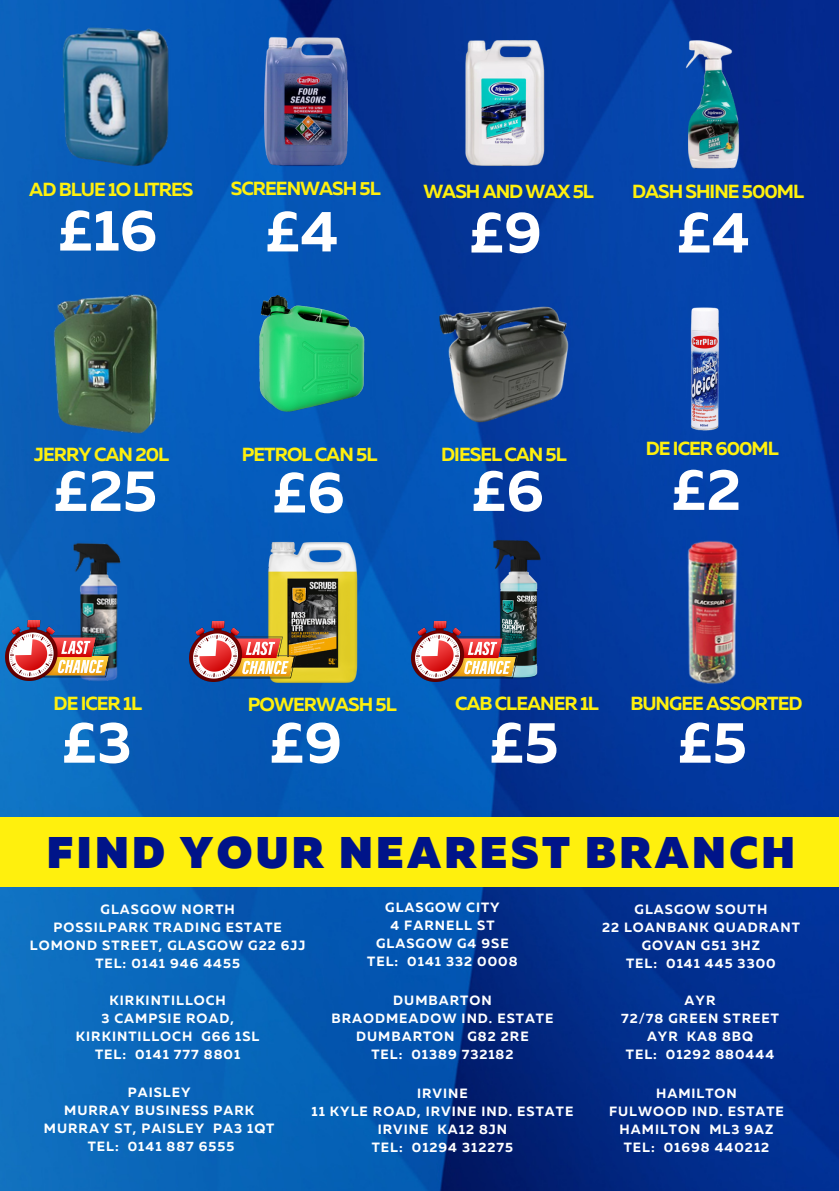
<style>
.page{position:relative;width:839px;height:1191px;background:#fff}
.page>*{position:absolute;margin:0;border:0;box-sizing:border-box;transform-origin:0 0}
.t1{font:700 58px "Muller";color:#fff}
.t2{font:900 44.4px "Muller";letter-spacing:.075em;color:#001489}
.t3{font:700 19px "Muller";letter-spacing:-.05em;color:#fff00d}
.t4{font:700 13.4px "Muller";letter-spacing:.075em;color:#fff}
</style>
<div class="page">
<img style="left:0;top:0;width:838px;height:1191px">
<div style="left:0;top:817px;width:838px;height:69px;background:#fff00d"></div>
<img style="left:43px;top:17px;width:129px;height:163px">
<img style="left:639px;top:32px;width:146px;height:145px">
<img style="left:437px;top:35px;width:135px;height:135px">
<img style="left:630px;top:295px;width:152px;height:151px">
<img style="left:236px;top:32px;width:140px;height:139px">
<img style="left:12px;top:271px;width:187px;height:187px">
<img style="left:14px;top:530px;width:165px;height:165px">
<img style="left:434px;top:528px;width:165px;height:165px">
<img style="left:205px;top:505px;width:216px;height:216px">
<img style="left:248px;top:287px;width:125px;height:132px">
<img style="left:6px;top:620px;width:105px;height:60px">
<img style="left:190px;top:621px;width:105px;height:60px">
<img style="left:412px;top:621px;width:105px;height:60px">
<img style="left:428px;top:300px;width:155px;height:127px">
<img style="left:636px;top:537px;width:152px;height:151px">
<h3 class="t3" style="left:29px;top:181px;width:166px">AD BLUE 1O LITRES</h3>
<h3 class="t1" style="left:58px;top:206px;width:101px">£16</h3>
<h3 class="t3" style="left:231px;top:180px;width:151px">SCREENWASH 5L</h3>
<h1 class="t1" style="left:265px;top:207px;width:75px">£4</h1>
<h1 class="t1" style="left:469px;top:208px;width:74px">£9</h1>
<h1 class="t3" style="left:423px;top:183px;width:172px">WASH AND WAX 5L</h1>
<h1 class="t3" style="left:632px;top:183px;width:173px">DASH SHINE 500ML</h1>
<h3 class="t1" style="left:676px;top:208px;width:75px">£4</h3>
<h3 class="t3" style="left:34px;top:446px;width:136px">JERRY CAN 20L</h3>
<h3 class="t3" style="left:242px;top:446px;width:137px">PETROL CAN 5L</h3>
<h3 class="t1" style="left:272px;top:468px;width:74px">£6</h3>
<h3 class="t3" style="left:441px;top:446px;width:127px">DIESEL CAN 5L</h3>
<h3 class="t1" style="left:53px;top:466px;width:105px">£25</h3>
<h3 class="t1" style="left:471px;top:466px;width:74px">£6</h3>
<p class="t3" style="left:646px;top:441px;width:134px">DE ICER 600ML</p>
<p class="t1" style="left:671px;top:465px;width:71px">£2</p>
<h3 class="t3" style="left:54px;top:695px;width:90px">DE ICER 1L</h3>
<p class="t1" style="left:62px;top:718px;width:71px">£3</p>
<p class="t3" style="left:455px;top:695px;width:145px">CAB CLEANER 1L</p>
<p class="t3" style="left:248px;top:696px;width:150px">POWERWASH 5L</p>
<p class="t1" style="left:269px;top:718px;width:74px">£9</p>
<p class="t1" style="left:489px;top:718px;width:71px">£5</p>
<h1 class="t3" style="left:630px;top:695px;width:174px">BUNGEE ASSORTED</h1>
<h1 class="t1" style="left:677px;top:718px;width:71px">£5</h1>
<p class="t2" style="left:47px;top:834px;width:749px">FIND YOUR NEAREST BRANCH</p>
<p class="t4" style="left:101px;top:903px;width:136px">GLASGOW NORTH</p>
<p class="t4" style="left:53px;top:921px;width:230px">POSSILPARK TRADING ESTATE</p>
<p class="t4" style="left:30px;top:939px;width:277px">LOMOND STREET, GLASGOW G22 6JJ</p>
<p class="t4" style="left:95px;top:957px;width:146px">TEL: 0141 946 4455</p>
<p class="t4" style="left:109px;top:995px;width:118px">KIRKINTILLOCH</p>
<p class="t4" style="left:101px;top:1013px;width:134px">3 CAMPSIE ROAD,</p>
<p class="t4" style="left:76px;top:1031px;width:185px">KIRKINTILLOCH G66 1SL</p>
<p class="t4" style="left:95px;top:1049px;width:147px">TEL: 0141 777 8801</p>
<h1 class="t4" style="left:385px;top:902px;width:116px">GLASGOW CITY</h1>
<h1 class="t4" style="left:390px;top:920px;width:105px">4 FARNELL ST</h1>
<h2 class="t4" style="left:376px;top:938px;width:134px">GLASGOW G4 9SE</h2>
<p class="t4" style="left:367px;top:956px;width:152px">TEL: 0141 332 0008</p>
<p class="t4" style="left:393px;top:995px;width:100px">DUMBARTON</p>
<p class="t4" style="left:331px;top:1013px;width:223px">BRAODMEADOW IND. ESTATE</p>
<p class="t4" style="left:356px;top:1031px;width:174px">DUMBARTON G82 2RE</p>
<p class="t4" style="left:371px;top:1049px;width:144px">TEL: 01389 732182</p>
<p class="t4" style="left:128px;top:1087px;width:64px">PAISLEY</p>
<p class="t4" style="left:64px;top:1105px;width:191px">MURRAY BUSINESS PARK</p>
<p class="t4" style="left:44px;top:1123px;width:232px">MURRAY ST, PAISLEY PA3 1QT</p>
<p class="t4" style="left:88px;top:1141px;width:148px">TEL: 0141 887 6555</p>
<p class="t4" style="left:417px;top:1088px;width:52px">IRVINE</p>
<p class="t4" style="left:311px;top:1106px;width:263px">11 KYLE ROAD, IRVINE IND. ESTATE</p>
<p class="t4" style="left:378px;top:1124px;width:131px">IRVINE KA12 8JN</p>
<p class="t4" style="left:372px;top:1142px;width:143px">TEL: 01294 312275</p>
<p class="t4" style="left:634px;top:903px;width:134px">GLASGOW SOUTH</p>
<p class="t4" style="left:602px;top:921px;width:199px">22 LOANBANK QUADRANT</p>
<p class="t4" style="left:641px;top:939px;width:120px">GOVAN G51 3HZ</p>
<p class="t4" style="left:626px;top:957px;width:151px">TEL: 0141 445 3300</p>
<p class="t4" style="left:684px;top:995px;width:32px">AYR</p>
<p class="t4" style="left:621px;top:1013px;width:159px">72/78 GREEN STREET</p>
<p class="t4" style="left:647px;top:1031px;width:108px">AYR KA8 8BQ</p>
<p class="t4" style="left:626px;top:1049px;width:150px">TEL: 01292 880444</p>
<p class="t4" style="left:656px;top:1088px;width:82px">HAMILTON</p>
<p class="t4" style="left:609px;top:1106px;width:176px">FULWOOD IND. ESTATE</p>
<p class="t4" style="left:619px;top:1124px;width:155px">HAMILTON ML3 9AZ</p>
<p class="t4" style="left:623px;top:1142px;width:147px">TEL: 01698 440212</p>
</div>
